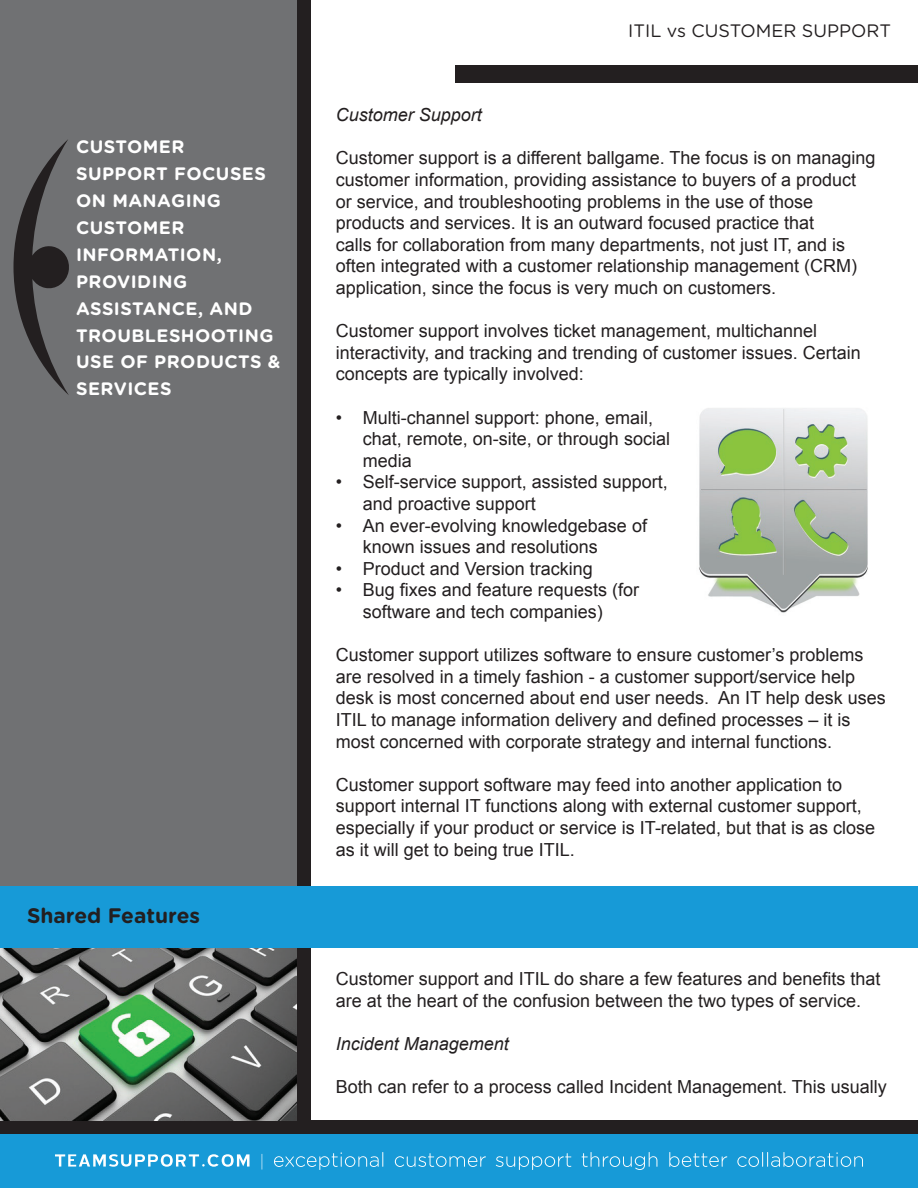
<style>
.page{position:relative;width:918px;height:1188px;background:#fff}
.page>*{position:absolute;margin:0;border:0;box-sizing:border-box;transform-origin:0 0}
.t1{font:700 21px "Gotham Rounded";color:#231f20}
.t2{font:18px/21.6px "Arial";color:#231f20}
.t3{font:700 18px/26.8px "Gotham Rounded";letter-spacing:.025em;color:#fff}
.t4{font:italic 18px "Arial";color:#231f20}
.t5{font:18px "Gotham Rounded";color:#231f20}
</style>
<div class="page">
<div style="left:297px;top:0;width:13px;height:1127px;background:#231f20"></div>
<div style="left:0;top:0;width:297px;height:1133px;background:#707173"></div>
<div style="left:0;top:1134px;width:918px;height:54px;background:#179ad7"></div>
<svg style="left:55px;top:1152px;width:808px;height:18px"></svg>
<div style="left:0;top:1120px;width:918px;height:13px;background:#231f20"></div>
<div style="left:455px;top:65px;width:463px;height:18px;background:#231f20"></div>
<svg style="left:13px;top:139px;width:56px;height:256px"></svg>
<div style="left:0;top:886px;width:918px;height:62px;background:#179ad7"></div>
<img style="left:699px;top:408px;width:169px;height:205px">
<img style="left:0;top:949px;width:297px;height:171px">
<p class="t3" style="left:76px;top:133px;width:206px">CUSTOMER<br>SUPPORT FOCUSES<br>ON MANAGING<br>CUSTOMER<br>INFORMATION,<br>PROVIDING<br>ASSISTANCE, AND<br>TROUBLESHOOTING<br>USE OF PRODUCTS &amp;<br>SERVICES</p>
<p class="t1" style="left:27px;top:900px;width:175px">Shared Features</p>
<p class="t5" style="left:628px;top:18px;width:264px">ITIL vs CUSTOMER SUPPORT</p>
<p class="t4" style="left:336px;top:103px;width:148px">Customer Support</p>
<p class="t2" style="left:336px;top:147px;width:541px">Customer support is a different ballgame. The focus is on managing customer information, providing assistance to buyers of a product or service, and troubleshooting problems in the use of those products and services. It is an outward focused practice that<br>calls for collaboration from many departments, not just IT, and is often integrated with a customer relationship management (CRM) application, since the focus is very much on customers.</p>
<p class="t2" style="left:336px;top:320px;width:526px">Customer support involves ticket management, multichannel interactivity, and tracking and trending of customer issues. Certain concepts are typically involved:</p>
<p class="t2" style="left:363px;top:406px;width:309px;text-indent:-27px">• Multi-channel support: phone, email, chat, remote, on-site, or through social media</p>
<p class="t2" style="left:363px;top:471px;width:307px;text-indent:-27px">• Self-service support, assisted support, and proactive support</p>
<p class="t2" style="left:363px;top:514px;width:286px;text-indent:-27px">• An ever-evolving knowledgebase of known issues and resolutions</p>
<p class="t2" style="left:336px;top:557px;width:259px">• Product and Version tracking</p>
<p class="t2" style="left:336px;top:579px;width:305px;text-align:center">• Bug fixes and feature requests (for software and tech companies)</p>
<p class="t2" style="left:336px;top:644px;width:551px">Customer support utilizes software to ensure customer’s problems are resolved in a timely fashion - a customer support/service help desk is most concerned about end user needs. An IT help desk uses ITIL to manage information delivery and defined processes – it is most concerned with corporate strategy and internal functions.</p>
<p class="t2" style="left:336px;top:773px;width:541px">Customer support software may feed into another application to support internal IT functions along with external customer support, especially if your product or service is IT-related, but that is as close as it will get to being true ITIL.</p>
<p class="t2" style="left:336px;top:968px;width:546px">Customer support and ITIL do share a few features and benefits that are at the heart of the confusion between the two types of service.</p>
<p class="t4" style="left:336px;top:1032px;width:175px">Incident Management</p>
<p class="t2" style="left:336px;top:1076px;width:552px">Both can refer to a process called Incident Management. This usually</p>
</div>
